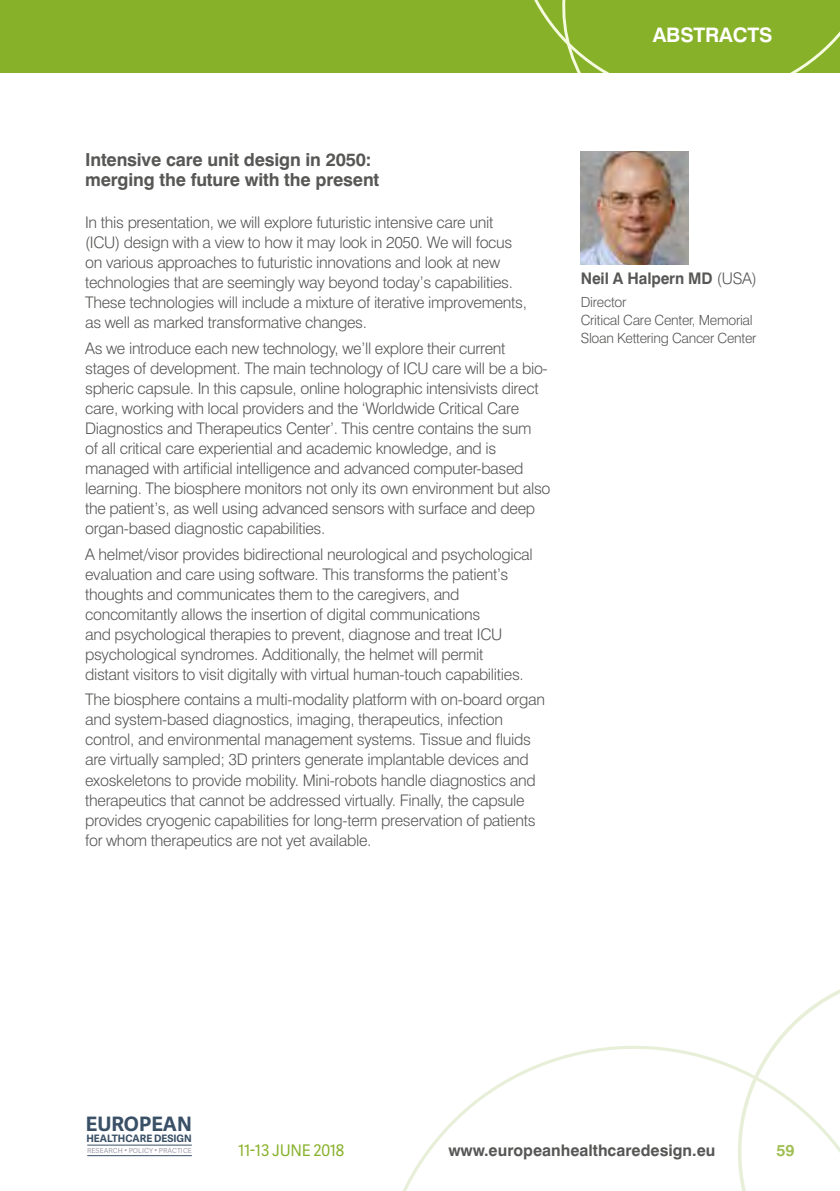
<style>
.page{position:relative;width:840px;height:1191px;background:#fff}
.page>*{position:absolute;margin:0;border:0;box-sizing:border-box;transform-origin:0 0}
.t1{font:700 20px "Swiss 721 BT";letter-spacing:-.01em;color:#fff}
.t2{font:700 19.8px "Adelle Sans";color:#395066}
.t3{font:700 18px/20px "Swiss 721 BT";letter-spacing:-.01em;color:#575756}
.t4{font:300 16px/20px "Swiss 721 BT";letter-spacing:-.02em;color:#575756}
.t5{font:700 16px "Swiss 721 BT";color:#575756}
.t6{font:700 16px "Swiss 721 BT";color:#575756;scale:.96 1}
.t7{font:16px "Adelle Sans";letter-spacing:-.02em;color:#88b12a}
.t8{font:700 16px "Swiss 721 BT";color:#a2bf55}
.t9{font:300 14px/18px "Swiss 721 BT";letter-spacing:-.02em;color:#575756}
.t10{font:700 10.2px "Adelle Sans";color:#395066}
.t11{font:7px "Adelle Sans";letter-spacing:.01em;color:#9d9daa}
.s1{font-weight:300}
</style>
<div class="page">
<div style="left:0;top:0;width:839px;height:73px;background:#88b12a"></div>
<svg style="left:534px;top:0;width:305px;height:73px"></svg>
<svg style="left:403px;top:1007px;width:436px;height:184px"></svg>
<hr style="left:87px;top:1144px;width:105px;height:1px;background:#395066">
<hr style="left:87px;top:1155px;width:105px;height:1px;background:#395066">
<img style="left:580px;top:151px;width:108px;height:114px">
<p class="t1" style="left:652px;top:22px;width:121px">ABSTRACTS</p>
<p class="t3" style="left:85px;top:149px;width:295px">Intensive care unit design in 2050: merging the future with the present</p>
<p class="t4" style="left:85px;top:212px;width:443px">In this presentation, we will explore futuristic intensive care unit (ICU) design with a view to how it may look in 2050. We will focus on various approaches to futuristic innovations and look at new technologies that are seemingly way beyond today’s capabilities.<br>These technologies will include a mixture of iterative improvements, as well as marked transformative changes.</p>
<p class="t4" style="left:85px;top:338px;width:466px">As we introduce each new technology, we’ll explore their current stages of development. The main technology of ICU care will be a bio&shy;spheric capsule. In this capsule, online holographic intensivists direct care, working with local providers and the ‘Worldwide Critical Care Diagnostics and Therapeutics Center’. This centre contains the sum<br>of all critical care experiential and academic knowledge, and is managed with artificial intelligence and advanced computer-based learning. The biosphere monitors not only its own environment but also the patient’s, as well using advanced sensors with surface and deep organ-based diagnostic capabilities.</p>
<p class="t4" style="left:85px;top:544px;width:449px">A helmet/visor provides bidirectional neurological and psychological evaluation and care using software. This transforms the patient’s thoughts and communicates them to the caregivers, and concomitantly allows the insertion of digital communications<br>and psychological therapies to prevent, diagnose and treat ICU psychological syndromes. Additionally, the helmet will permit<br>distant visitors to visit digitally with virtual human-touch capabilities.</p>
<p class="t4" style="left:85px;top:689px;width:461px">The biosphere contains a multi-modality platform with on-board organ and system-based diagnostics, imaging, therapeutics, infection control, and environmental management systems. Tissue and fluids are virtually sampled; 3D printers generate implantable devices and exoskeletons to provide mobility. Mini-robots handle diagnostics and therapeutics that cannot be addressed virtually. Finally, the capsule provides cryogenic capabilities for long-term preservation of patients for whom therapeutics are not yet available.</p>
<p class="t6" style="left:580px;top:268px;width:185px">Neil A Halpern MD <span class="s1">(USA)</span></p>
<p class="t9" style="left:580px;top:293px;width:177px">Director<br>Critical Care Center, Memorial<br>Sloan Kettering Cancer Center</p>
<p class="t2" style="left:86px;top:1109px;width:107px">EUROPEAN</p>
<p class="t10" style="left:86px;top:1131px;width:107px">HEALTHCARE DESIGN</p>
<p class="t11" style="left:87px;top:1145px;width:106px">RESEARCH • POLICY • PRACTICE</p>
<p class="t7" style="left:238px;top:1138px;width:108px">11-13 JUNE 2018</p>
<p class="t5" style="left:448px;top:1140px;width:268px">www.europeanhealthcaredesign.eu</p>
<p class="t8" style="left:776px;top:1140px;width:19px">59</p>
</div>
